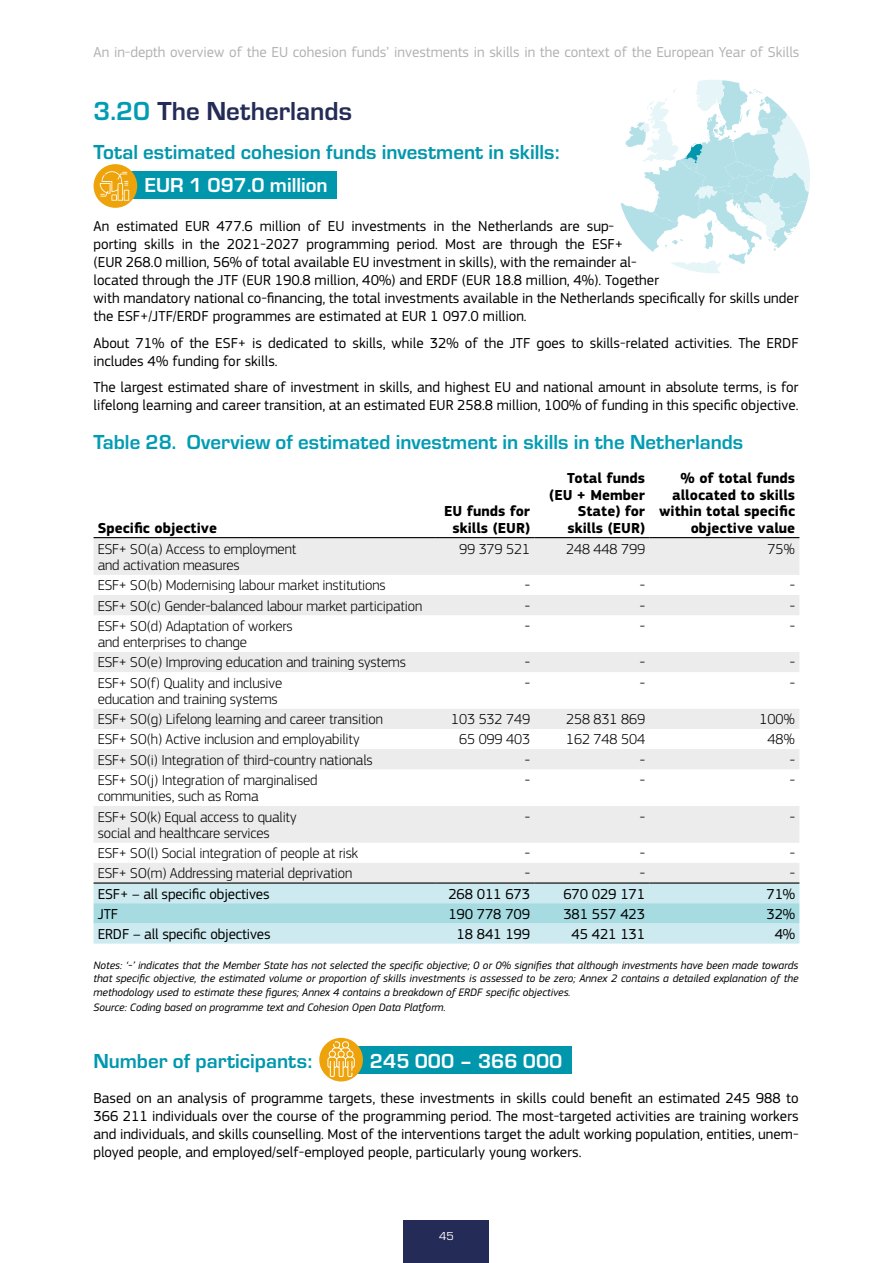
<style>
.page{position:relative;width:893px;height:1263px;background:#fff}
.page>*{position:absolute;margin:0;border:0;box-sizing:border-box;transform-origin:0 0}
.heading2_H2{font:700 27px "Eurostile";color:#232b56}
.Country_numbers_span-P{font:700 21px "Eurostile";color:#0097ad}
.t1{font:700 21px "Eurostile";color:#009cb3}
.Country-number{font:700 21px "Eurostile";color:#fff}
.Country_numbers_span-P-2{font:700 21px "Eurostile";color:#fff}
.main_text_P{font:15px/18px "EC Square Sans Pro";color:#000}
.cell-body{font:300 15px/16.5px "EC Square Sans Pro";letter-spacing:-.01em;color:#000}
.cell_header{font:700 15px/16.5px "EC Square Sans Pro";color:#000;text-align:right}
.cell-body_Normal{font:15px "EC Square Sans Pro";letter-spacing:-.01em;color:#000}
.t2{font:15px "EC Square Sans Pro";color:#b1b2b3}
.t3{font:12px "Eurostile";color:#fff}
.source___footnotes{font:italic 11.25px/13.5px "EC Square Sans Pro";color:#000;text-align:justify}
.s1{color:#009cb3}
</style>
<div class="page">
<div style="left:404px;top:1221px;width:85px;height:42px;background:#232b56"></div>
<div style="left:334px;top:1046px;width:237px;height:28px;background:#0097ad"></div>
<div style="left:115px;top:171px;width:221px;height:28px;background:#0097ad"></div>
<svg style="left:94px;top:538px;width:705px;height:344px;fill:#efefef"></svg>
<svg style="left:94px;top:884px;width:705px;height:59px"></svg>
<hr style="left:94px;top:537px;width:342px;height:1px;background:#000">
<hr style="left:436px;top:537px;width:98px;height:1px;background:#000">
<hr style="left:534px;top:537px;width:115px;height:1px;background:#000">
<hr style="left:649px;top:537px;width:150px;height:1px;background:#000">
<hr style="left:94px;top:882px;width:342px;height:2px;background:#000">
<hr style="left:436px;top:882px;width:98px;height:2px;background:#000">
<hr style="left:534px;top:882px;width:115px;height:2px;background:#000">
<hr style="left:649px;top:882px;width:150px;height:2px;background:#000">
<svg style="left:620px;top:80px;width:190px;height:193px"></svg>
<div style="left:94px;top:164px;width:43px;height:44px;background:#efa30b;border-radius:50%"></div>
<svg style="left:100px;top:171px;width:29px;height:30px"></svg>
<div style="left:319px;top:1038px;width:44px;height:43px;background:#efa30b;border-radius:50%"></div>
<svg style="left:327px;top:1041px;width:28px;height:36px"></svg>
<p class="t2" style="left:94px;top:44px;width:707px">An in-depth overview of the EU cohesion funds’ investments in skills in the context of the European Year of Skills</p>
<h2 class="heading2_H2" style="left:94px;top:92px;width:260px"><span class="s1">3.20</span> The Netherlands</h2>
<p class="Country_numbers_span-P" style="left:94px;top:137px;width:468px">Total estimated cohesion funds investment in skills:</p>
<p class="Country-number" style="left:145px;top:170px;width:185px">EUR 1 097.0 million</p>
<p class="main_text_P" style="left:94px;top:217px;width:707px">An estimated EUR 477.6 million of EU investments in the Netherlands are sup-<br>porting skills in the 2021-2027 programming period. Most are through the ESF+<br>(EUR 268.0 million, 56% of total available EU investment in skills), with the remainder al-<br>located through the JTF (EUR 190.8 million, 40%) and ERDF (EUR 18.8 million, 4%). Together<br>with mandatory national co-financing, the total investments available in the Netherlands specifically for skills under the ESF+/JTF/ERDF programmes are estimated at EUR 1 097.0 million.</p>
<p class="main_text_P" style="left:94px;top:334px;width:706px">About 71% of the ESF+ is dedicated to skills, while 32% of the JTF goes to skills-related activities. The ERDF includes 4% funding for skills.</p>
<p class="main_text_P" style="left:94px;top:378px;width:707px">The largest estimated share of investment in skills, and highest EU and national amount in absolute terms, is for lifelong learning and career transition, at an estimated EUR 258.8 million, 100% of funding in this specific objective.</p>
<p class="t1" style="left:94px;top:427px;width:651px">Table 28. Overview of estimated investment in skills in the Netherlands</p>
<p class="cell_header" style="left:98px;top:520px;width:121px">Specific objective</p>
<p class="cell_header" style="left:444px;top:504px;width:88px;text-align:center">EU funds for skills (EUR)</p>
<p class="cell_header" style="left:549px;top:471px;width:97px">Total funds (EU + Member<br>State) for skills (EUR)</p>
<p class="cell_header" style="left:659px;top:471px;width:137px">% of total funds allocated to skills within total specific objective value</p>
<p class="cell-body" style="left:98px;top:540px;width:200px">ESF+ SO(a) Access to employment and activation measures</p>
<p class="cell-body" style="left:459px;top:540px;width:72px">99 379 521</p>
<p class="cell-body" style="left:566px;top:540px;width:80px">248 448 799</p>
<p class="cell-body" style="left:768px;top:540px;width:29px">75%</p>
<p class="cell-body" style="left:98px;top:577px;width:289px">ESF+ SO(b) Modernising labour market institutions</p>
<p class="cell-body" style="left:525px;top:577px;width:7px">-</p>
<p class="cell-body" style="left:640px;top:577px;width:7px">-</p>
<p class="cell-body" style="left:790px;top:577px;width:7px">-</p>
<p class="cell-body" style="left:98px;top:597px;width:326px">ESF+ SO(c) Gender-balanced labour market participation</p>
<p class="cell-body" style="left:525px;top:597px;width:7px">-</p>
<p class="cell-body" style="left:640px;top:597px;width:7px">-</p>
<p class="cell-body" style="left:790px;top:597px;width:7px">-</p>
<p class="cell-body" style="left:98px;top:617px;width:196px">ESF+ SO(d) Adaptation of workers and enterprises to change</p>
<p class="cell-body" style="left:525px;top:617px;width:7px">-</p>
<p class="cell-body" style="left:640px;top:617px;width:7px">-</p>
<p class="cell-body" style="left:790px;top:617px;width:7px">-</p>
<p class="cell-body" style="left:98px;top:654px;width:310px">ESF+ SO(e) Improving education and training systems</p>
<p class="cell-body" style="left:525px;top:654px;width:7px">-</p>
<p class="cell-body" style="left:640px;top:654px;width:7px">-</p>
<p class="cell-body" style="left:790px;top:654px;width:7px">-</p>
<p class="cell-body" style="left:98px;top:674px;width:186px">ESF+ SO(f) Quality and inclusive education and training systems</p>
<p class="cell-body" style="left:525px;top:674px;width:7px">-</p>
<p class="cell-body" style="left:640px;top:674px;width:7px">-</p>
<p class="cell-body" style="left:790px;top:674px;width:7px">-</p>
<p class="cell-body" style="left:98px;top:711px;width:287px">ESF+ SO(g) Lifelong learning and career transition</p>
<p class="cell-body" style="left:451px;top:711px;width:80px">103 532 749</p>
<p class="cell-body" style="left:566px;top:711px;width:80px">258 831 869</p>
<p class="cell-body" style="left:760px;top:711px;width:37px">100%</p>
<p class="cell-body" style="left:98px;top:731px;width:263px">ESF+ SO(h) Active inclusion and employability</p>
<p class="cell-body" style="left:459px;top:731px;width:72px">65 099 403</p>
<p class="cell-body" style="left:566px;top:731px;width:80px">162 748 504</p>
<p class="cell-body" style="left:768px;top:731px;width:29px">48%</p>
<p class="cell-body" style="left:98px;top:751px;width:276px">ESF+ SO(i) Integration of third-country nationals</p>
<p class="cell-body" style="left:525px;top:751px;width:7px">-</p>
<p class="cell-body" style="left:640px;top:751px;width:7px">-</p>
<p class="cell-body" style="left:790px;top:751px;width:7px">-</p>
<p class="cell-body" style="left:98px;top:771px;width:221px">ESF+ SO(j) Integration of marginalised communities, such as Roma</p>
<p class="cell-body" style="left:525px;top:771px;width:7px">-</p>
<p class="cell-body" style="left:640px;top:771px;width:7px">-</p>
<p class="cell-body" style="left:790px;top:771px;width:7px">-</p>
<p class="cell-body" style="left:98px;top:808px;width:200px">ESF+ SO(k) Equal access to quality social and healthcare services</p>
<p class="cell-body" style="left:525px;top:808px;width:7px">-</p>
<p class="cell-body" style="left:640px;top:808px;width:7px">-</p>
<p class="cell-body" style="left:790px;top:808px;width:7px">-</p>
<p class="cell-body" style="left:98px;top:845px;width:262px">ESF+ SO(l) Social integration of people at risk</p>
<p class="cell-body" style="left:525px;top:845px;width:7px">-</p>
<p class="cell-body" style="left:640px;top:845px;width:7px">-</p>
<p class="cell-body" style="left:790px;top:845px;width:7px">-</p>
<p class="cell-body" style="left:98px;top:865px;width:256px">ESF+ SO(m) Addressing material deprivation</p>
<p class="cell-body" style="left:525px;top:865px;width:7px">-</p>
<p class="cell-body" style="left:640px;top:865px;width:7px">-</p>
<p class="cell-body" style="left:790px;top:865px;width:7px">-</p>
<p class="cell-body_Normal" style="left:98px;top:885px;width:173px">ESF+ – all specific objectives</p>
<p class="cell-body_Normal" style="left:448px;top:885px;width:83px">268 011 673</p>
<p class="cell-body_Normal" style="left:563px;top:885px;width:83px">670 029 171</p>
<p class="cell-body_Normal" style="left:766px;top:885px;width:30px">71%</p>
<p class="cell-body_Normal" style="left:98px;top:905px;width:22px">JTF</p>
<p class="cell-body_Normal" style="left:448px;top:905px;width:83px">190 778 709</p>
<p class="cell-body_Normal" style="left:563px;top:905px;width:83px">381 557 423</p>
<p class="cell-body_Normal" style="left:766px;top:905px;width:30px">32%</p>
<p class="cell-body_Normal" style="left:98px;top:925px;width:174px">ERDF – all specific objectives</p>
<p class="cell-body_Normal" style="left:457px;top:925px;width:75px">18 841 199</p>
<p class="cell-body_Normal" style="left:572px;top:925px;width:75px">45 421 131</p>
<p class="cell-body_Normal" style="left:775px;top:925px;width:22px">4%</p>
<p class="source___footnotes" style="left:94px;top:958px;width:706px">Notes: ‘-’ indicates that the Member State has not selected the specific objective; 0 or 0% signifies that although investments have been made towards that specific objective, the estimated volume or proportion of skills investments is assessed to be zero; Annex 2 contains a detailed explanation of the methodology used to estimate these figures; Annex 4 contains a breakdown of ERDF specific objectives.</p>
<p class="source___footnotes" style="left:94px;top:1001px;width:354px">Source: Coding based on programme text and Cohesion Open Data Platform.</p>
<p class="Country_numbers_span-P" style="left:94px;top:1045px;width:220px">Number of participants:</p>
<p class="Country_numbers_span-P-2" style="left:370px;top:1045px;width:194px">245 000 – 366 000</p>
<p class="main_text_P" style="left:94px;top:1089px;width:707px;text-align:justify">Based on an analysis of programme targets, these investments in skills could benefit an estimated 245 988 to 366 211 individuals over the course of the programming period. The most-targeted activities are training workers and individuals, and skills counselling. Most of the interventions target the adult working population, entities, unem&shy;ployed people, and employed/self-employed people, particularly young workers.</p>
<p class="t3" style="left:439px;top:1228px;width:16px">45</p>
</div>
